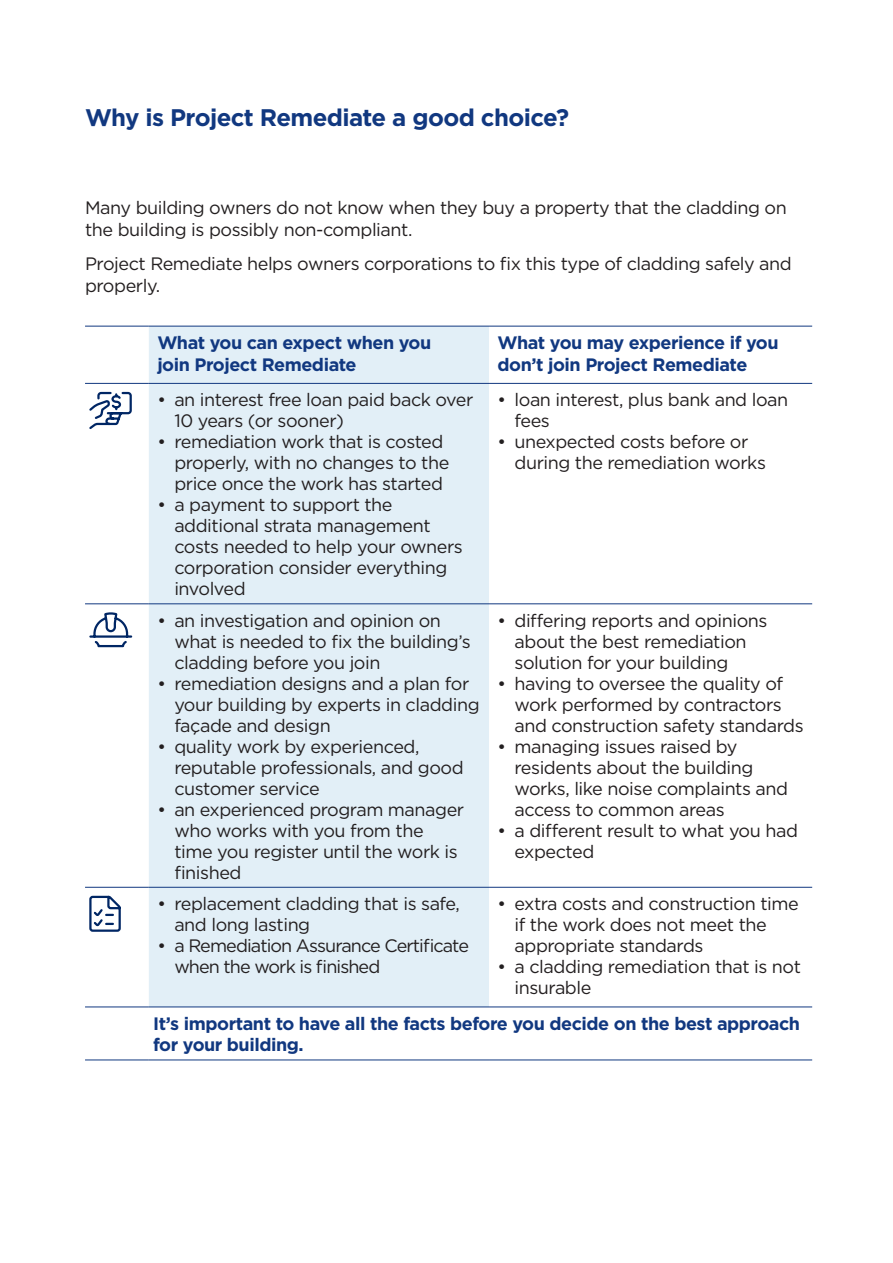
<style>
.page{position:relative;width:893px;height:1263px;background:#fff}
.page>*{position:absolute;margin:0;border:0;box-sizing:border-box;transform-origin:0 0}
.t1{font:700 24px "Gotham";letter-spacing:-.025em;color:#113880}
.bullets_table{font:18px/21px "Gotham";letter-spacing:-.025em;color:#231f20}
.text{font:18px/21.6px "Gotham";letter-spacing:-.025em;color:#231f20}
.t2{font:700 18px/21.6px "Gotham";letter-spacing:-.025em;color:#113880}
.bullets_table-2{font:18px/21px "Gotham";letter-spacing:-.05em;color:#231f20}
</style>
<div class="page">
<div style="left:149px;top:327px;width:340px;height:679px;background:#e2eff7"></div>
<svg style="left:489px;top:382px;width:323px;height:505px"></svg>
<hr style="left:85px;top:326px;width:64px;height:1px;background:#113880">
<hr style="left:149px;top:326px;width:340px;height:1px;background:#113880">
<hr style="left:489px;top:326px;width:323px;height:1px;background:#113880">
<hr style="left:85px;top:383px;width:64px;height:1px;background:#113880">
<hr style="left:149px;top:383px;width:340px;height:1px;background:#113880">
<hr style="left:489px;top:383px;width:323px;height:1px;background:#113880">
<hr style="left:85px;top:603px;width:64px;height:1px;background:#113880">
<hr style="left:149px;top:603px;width:340px;height:1px;background:#113880">
<hr style="left:489px;top:603px;width:323px;height:1px;background:#113880">
<hr style="left:85px;top:887px;width:64px;height:1px;background:#113880">
<hr style="left:149px;top:887px;width:340px;height:1px;background:#113880">
<hr style="left:489px;top:887px;width:323px;height:1px;background:#113880">
<hr style="left:85px;top:1006px;width:64px;height:1px;background:#113880">
<hr style="left:149px;top:1006px;width:340px;height:1px;background:#113880">
<hr style="left:489px;top:1006px;width:323px;height:1px;background:#113880">
<hr style="left:85px;top:1059px;width:64px;height:1px;background:#113880">
<hr style="left:149px;top:1059px;width:340px;height:1px;background:#113880">
<hr style="left:489px;top:1059px;width:323px;height:1px;background:#113880">
<svg style="left:89px;top:391px;width:43px;height:38px"></svg>
<svg style="left:89px;top:612px;width:44px;height:36px"></svg>
<svg style="left:89px;top:895px;width:32px;height:37px"></svg>
<h2 class="t1" style="left:85px;top:101px;width:486px">Why is Project Remediate a good choice?</h2>
<p class="text" style="left:85px;top:197px;width:703px">Many building owners do not know when they buy a property that the cladding on the building is possibly non-compliant.</p>
<p class="text" style="left:85px;top:253px;width:708px">Project Remediate helps owners corporations to fix this type of cladding safely and properly.</p>
<h4 class="t2" style="left:157px;top:332px;width:276px">What you can expect when you join Project Remediate</h4>
<h4 class="t2" style="left:497px;top:332px;width:283px">What you may experience if you don’t join Project Remediate</h4>
<p class="bullets_table" style="left:174px;top:389px;width:300px;text-indent:-17px">• an interest free loan paid back over<br>10 years (or sooner)</p>
<p class="bullets_table" style="left:174px;top:431px;width:277px;text-indent:-17px">• remediation work that is costed properly, with no changes to the price once the work has started</p>
<p class="bullets_table" style="left:174px;top:494px;width:290px;text-indent:-17px">• a payment to support the additional strata management costs needed to help your owners corporation consider everything involved</p>
<p class="bullets_table" style="left:514px;top:389px;width:275px;text-indent:-17px">• loan interest, plus bank and loan fees</p>
<p class="bullets_table" style="left:514px;top:431px;width:253px;text-indent:-17px">• unexpected costs before or during the remediation works</p>
<p class="bullets_table" style="left:174px;top:609px;width:298px;text-indent:-17px">• an investigation and opinion on what is needed to fix the building’s cladding before you join</p>
<p class="bullets_table" style="left:174px;top:672px;width:307px;text-indent:-17px">• remediation designs and a plan for your building by experts in cladding façade and design</p>
<p class="bullets_table" style="left:174px;top:735px;width:291px;text-indent:-17px">• quality work by experienced, reputable professionals, and good customer service</p>
<p class="bullets_table" style="left:174px;top:798px;width:291px;text-indent:-17px">• an experienced program manager who works with you from the time you register until the work is finished</p>
<p class="bullets_table" style="left:514px;top:609px;width:254px;text-indent:-17px">• differing reports and opinions about the best remediation solution for your building</p>
<p class="bullets_table" style="left:514px;top:672px;width:291px;text-indent:-17px">• having to oversee the quality of work performed by contractors and construction safety standards</p>
<p class="bullets_table" style="left:514px;top:735px;width:275px;text-indent:-17px">• managing issues raised by residents about the building works, like noise complaints and access to common areas</p>
<p class="bullets_table" style="left:514px;top:819px;width:285px;text-indent:-17px">• a different result to what you had expected</p>
<p class="bullets_table" style="left:174px;top:893px;width:287px;text-indent:-17px">• replacement cladding that is safe, and long lasting</p>
<p class="bullets_table-2" style="left:174px;top:935px;width:296px;text-indent:-17px">• a Remediation Assurance Certificate when the work is finished</p>
<p class="bullets_table" style="left:514px;top:893px;width:286px;text-indent:-17px">• extra costs and construction time if the work does not meet the appropriate standards</p>
<p class="bullets_table" style="left:514px;top:956px;width:288px;text-indent:-17px">• a cladding remediation that is not insurable</p>
<h4 class="t2" style="left:153px;top:1012px;width:649px">It’s important to have all the facts before you decide on the best approach for your building.</h4>
</div>
